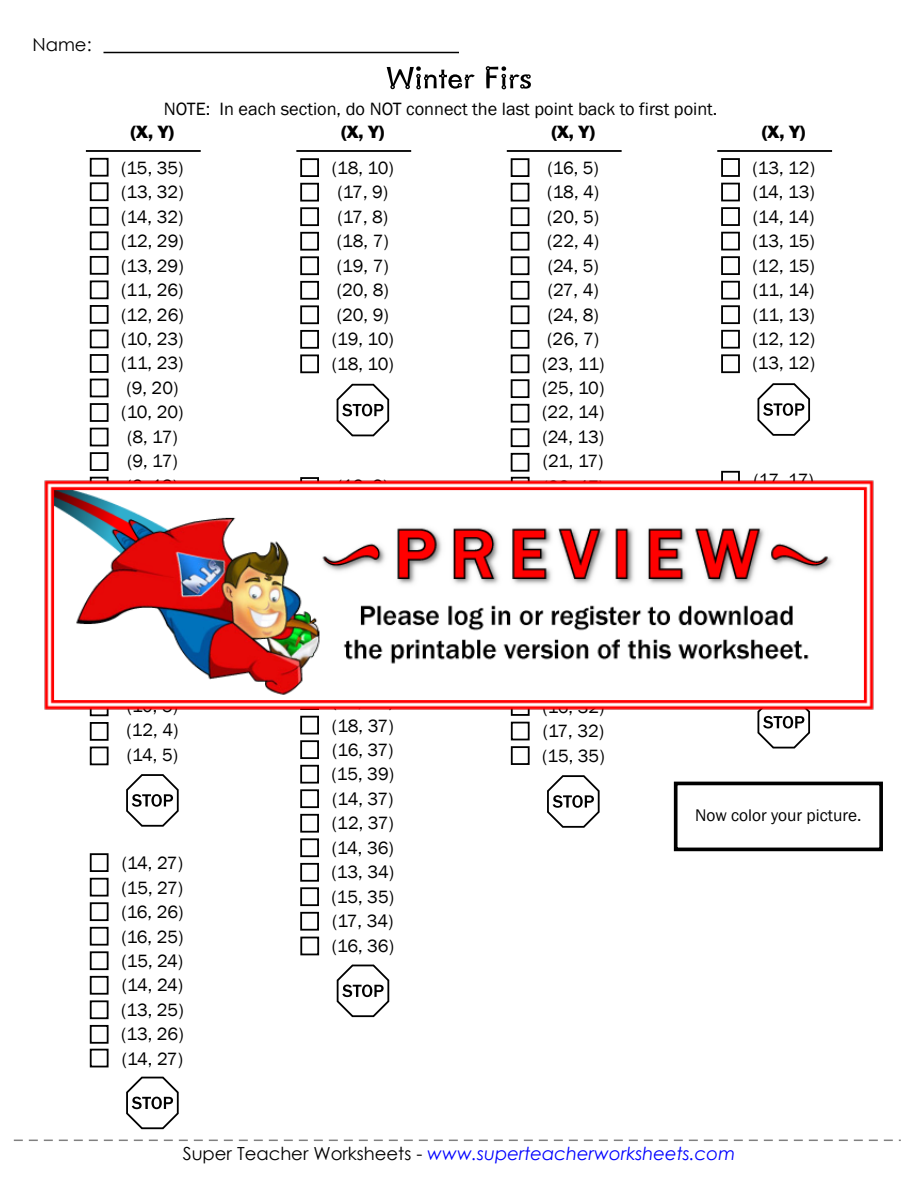
<style>
.page{position:relative;width:918px;height:1188px;background:#fff}
.page>*{position:absolute;margin:0;border:0;box-sizing:border-box;transform-origin:0 0}
.t1{font:18.3px/24.5px "Franklin Gothic";letter-spacing:-.005em;color:#000;text-align:justify}
.t2{font:800 18.3px "Franklin Gothic";color:#000}
.t3{font:italic 18px "Century Gothic";color:#00f}
.t4{font:18px "Century Gothic";color:#000}
.t5{font:17.25px "Franklin Gothic";color:#000}
.s1{font-style:normal;color:#000}
</style>
<div class="page">
<svg style="left:14px;top:1140px;width:887px;height:1px"></svg>
<hr style="left:104px;top:52px;width:355px;height:1px;background:#000">
<svg style="left:387px;top:66px;width:88px;height:23px"></svg>
<svg style="left:486px;top:66px;width:45px;height:23px"></svg>
<div style="left:674px;top:782px;width:209px;height:69px;border:4px solid #000"></div>
<div style="left:721px;top:158px;width:19px;height:19px;border:2px solid #000"></div>
<div style="left:721px;top:183px;width:19px;height:18px;border:2px solid #000"></div>
<div style="left:721px;top:207px;width:19px;height:19px;border:2px solid #000"></div>
<div style="left:721px;top:232px;width:19px;height:18px;border:2px solid #000"></div>
<div style="left:721px;top:256px;width:19px;height:19px;border:2px solid #000"></div>
<div style="left:721px;top:281px;width:19px;height:19px;border:2px solid #000"></div>
<div style="left:721px;top:305px;width:19px;height:19px;border:2px solid #000"></div>
<div style="left:721px;top:330px;width:19px;height:19px;border:2px solid #000"></div>
<div style="left:721px;top:354px;width:19px;height:19px;border:2px solid #000"></div>
<svg style="left:757px;top:383px;width:54px;height:53px"></svg>
<div style="left:721px;top:471px;width:19px;height:19px;border:2px solid #000"></div>
<svg style="left:757px;top:713px;width:54px;height:36px"></svg>
<hr style="left:717px;top:150px;width:115px;height:2px;background:#000">
<div style="left:511px;top:697px;width:19px;height:19px;border:2px solid #000"></div>
<div style="left:511px;top:722px;width:19px;height:18px;border:2px solid #000"></div>
<div style="left:511px;top:746px;width:19px;height:19px;border:2px solid #000"></div>
<div style="left:511px;top:379px;width:18px;height:19px;border:2px solid #000"></div>
<div style="left:511px;top:404px;width:18px;height:19px;border:2px solid #000"></div>
<div style="left:511px;top:428px;width:18px;height:19px;border:2px solid #000"></div>
<div style="left:511px;top:453px;width:18px;height:19px;border:2px solid #000"></div>
<div style="left:511px;top:158px;width:18px;height:19px;border:2px solid #000"></div>
<div style="left:511px;top:183px;width:18px;height:19px;border:2px solid #000"></div>
<div style="left:511px;top:207px;width:18px;height:19px;border:2px solid #000"></div>
<div style="left:511px;top:232px;width:18px;height:19px;border:2px solid #000"></div>
<div style="left:511px;top:256px;width:18px;height:19px;border:2px solid #000"></div>
<div style="left:511px;top:281px;width:18px;height:19px;border:2px solid #000"></div>
<div style="left:511px;top:305px;width:18px;height:19px;border:2px solid #000"></div>
<div style="left:511px;top:330px;width:18px;height:19px;border:2px solid #000"></div>
<div style="left:511px;top:354px;width:18px;height:19px;border:2px solid #000"></div>
<svg style="left:547px;top:775px;width:53px;height:53px"></svg>
<hr style="left:507px;top:150px;width:115px;height:2px;background:#000">
<svg style="left:336px;top:964px;width:54px;height:54px"></svg>
<div style="left:300px;top:937px;width:19px;height:18px;border:2px solid #000"></div>
<div style="left:300px;top:887px;width:19px;height:19px;border:2px solid #000"></div>
<div style="left:300px;top:912px;width:19px;height:19px;border:2px solid #000"></div>
<div style="left:300px;top:716px;width:19px;height:19px;border:2px solid #000"></div>
<div style="left:300px;top:740px;width:19px;height:19px;border:2px solid #000"></div>
<div style="left:300px;top:765px;width:19px;height:19px;border:2px solid #000"></div>
<div style="left:300px;top:789px;width:19px;height:19px;border:2px solid #000"></div>
<div style="left:300px;top:814px;width:19px;height:19px;border:2px solid #000"></div>
<div style="left:300px;top:838px;width:19px;height:19px;border:2px solid #000"></div>
<div style="left:300px;top:863px;width:19px;height:19px;border:2px solid #000"></div>
<svg style="left:336px;top:383px;width:54px;height:54px"></svg>
<div style="left:300px;top:158px;width:19px;height:19px;border:2px solid #000"></div>
<div style="left:300px;top:183px;width:19px;height:19px;border:2px solid #000"></div>
<div style="left:300px;top:207px;width:19px;height:19px;border:2px solid #000"></div>
<div style="left:300px;top:232px;width:19px;height:19px;border:2px solid #000"></div>
<div style="left:300px;top:256px;width:19px;height:19px;border:2px solid #000"></div>
<div style="left:300px;top:281px;width:19px;height:19px;border:2px solid #000"></div>
<div style="left:300px;top:305px;width:19px;height:19px;border:2px solid #000"></div>
<div style="left:300px;top:330px;width:19px;height:19px;border:2px solid #000"></div>
<div style="left:300px;top:354px;width:19px;height:19px;border:2px solid #000"></div>
<hr style="left:296px;top:150px;width:115px;height:2px;background:#000">
<svg style="left:126px;top:1076px;width:53px;height:54px"></svg>
<div style="left:90px;top:853px;width:19px;height:19px;border:2px solid #000"></div>
<div style="left:90px;top:878px;width:19px;height:19px;border:2px solid #000"></div>
<div style="left:90px;top:902px;width:19px;height:19px;border:2px solid #000"></div>
<div style="left:90px;top:927px;width:19px;height:19px;border:2px solid #000"></div>
<div style="left:90px;top:951px;width:19px;height:19px;border:2px solid #000"></div>
<div style="left:90px;top:976px;width:19px;height:19px;border:2px solid #000"></div>
<div style="left:90px;top:1000px;width:19px;height:19px;border:2px solid #000"></div>
<div style="left:90px;top:1025px;width:19px;height:19px;border:2px solid #000"></div>
<div style="left:90px;top:1049px;width:19px;height:18px;border:2px solid #000"></div>
<svg style="left:126px;top:774px;width:53px;height:53px"></svg>
<div style="left:90px;top:158px;width:19px;height:19px;border:2px solid #000"></div>
<div style="left:90px;top:182px;width:19px;height:19px;border:2px solid #000"></div>
<div style="left:90px;top:207px;width:19px;height:19px;border:2px solid #000"></div>
<div style="left:90px;top:231px;width:19px;height:19px;border:2px solid #000"></div>
<div style="left:90px;top:256px;width:19px;height:19px;border:2px solid #000"></div>
<div style="left:90px;top:280px;width:19px;height:19px;border:2px solid #000"></div>
<div style="left:90px;top:305px;width:19px;height:19px;border:2px solid #000"></div>
<div style="left:90px;top:330px;width:19px;height:18px;border:2px solid #000"></div>
<div style="left:90px;top:354px;width:19px;height:19px;border:2px solid #000"></div>
<div style="left:90px;top:379px;width:19px;height:18px;border:2px solid #000"></div>
<div style="left:90px;top:403px;width:19px;height:19px;border:2px solid #000"></div>
<div style="left:90px;top:428px;width:19px;height:18px;border:2px solid #000"></div>
<div style="left:90px;top:452px;width:19px;height:19px;border:2px solid #000"></div>
<div style="left:90px;top:697px;width:19px;height:19px;border:2px solid #000"></div>
<div style="left:90px;top:722px;width:19px;height:19px;border:2px solid #000"></div>
<div style="left:90px;top:747px;width:19px;height:18px;border:2px solid #000"></div>
<hr style="left:86px;top:150px;width:115px;height:2px;background:#000">
<img style="left:44px;top:475px;width:830px;height:238px">
<p class="t4" style="left:33px;top:32px;width:61px">Name:</p>
<p class="t1" style="left:164px;top:97px;width:555px">NOTE: In each section, do NOT connect the last point back to first point.</p>
<p class="t2" style="left:131px;top:120px;width:44px">(X, Y)</p>
<p class="t1" style="left:121px;top:156px;width:64px;text-align:center">(15, 35) (13, 32) (14, 32) (12, 29) (13, 29) (11, 26) (12, 26) (10, 23) (11, 23) (9, 20) (10, 20) (8, 17) (9, 17) (6, 13)</p>
<p class="t2" style="left:341px;top:120px;width:44px">(X, Y)</p>
<p class="t1" style="left:332px;top:156px;width:64px;text-align:center">(18, 10) (17, 9) (17, 8) (18, 7) (19, 7) (20, 8) (20, 9) (19, 10) (18, 10)</p>
<p class="t1" style="left:337px;top:474px;width:53px">(16, 2)</p>
<p class="t2" style="left:552px;top:120px;width:44px">(X, Y)</p>
<p class="t1" style="left:542px;top:156px;width:64px;text-align:center">(16, 5) (18, 4) (20, 5) (22, 4) (24, 5) (27, 4) (24, 8) (26, 7) (23, 11)</p>
<p class="t1" style="left:542px;top:376px;width:64px">(25, 10) (22, 14) (24, 13) (21, 17)</p>
<p class="t2" style="left:762px;top:120px;width:44px">(X, Y)</p>
<p class="t1" style="left:752px;top:156px;width:64px">(13, 12) (14, 13) (14, 14) (13, 15) (12, 15) (11, 14) (11, 13) (12, 12) (13, 12)</p>
<p class="t1" style="left:754px;top:468px;width:62px">(17, 17)</p>
<p class="t1" style="left:126px;top:694px;width:54px">(10, 5) (12, 4) (14, 5)</p>
<p class="t1" style="left:121px;top:851px;width:64px">(14, 27) (15, 27) (16, 26) (16, 25) (15, 24) (14, 24) (13, 25) (13, 26) (14, 27)</p>
<p class="t1" style="left:332px;top:714px;width:64px">(18, 37) (16, 37) (15, 39) (14, 37) (12, 37) (14, 36) (13, 34)</p>
<p class="t1" style="left:332px;top:885px;width:64px">(15, 35) (17, 34)</p>
<p class="t1" style="left:332px;top:935px;width:64px">(16, 36)</p>
<p class="t1" style="left:542px;top:695px;width:64px">(16, 32) (17, 32) (15, 35)</p>
<p class="t5" style="left:695px;top:804px;width:168px">Now color your picture.</p>
<p class="t3" style="left:183px;top:1141px;width:554px"><span class="s1">Super Teacher Worksheets -</span> www.superteacherworksheets.com</p>
</div>
